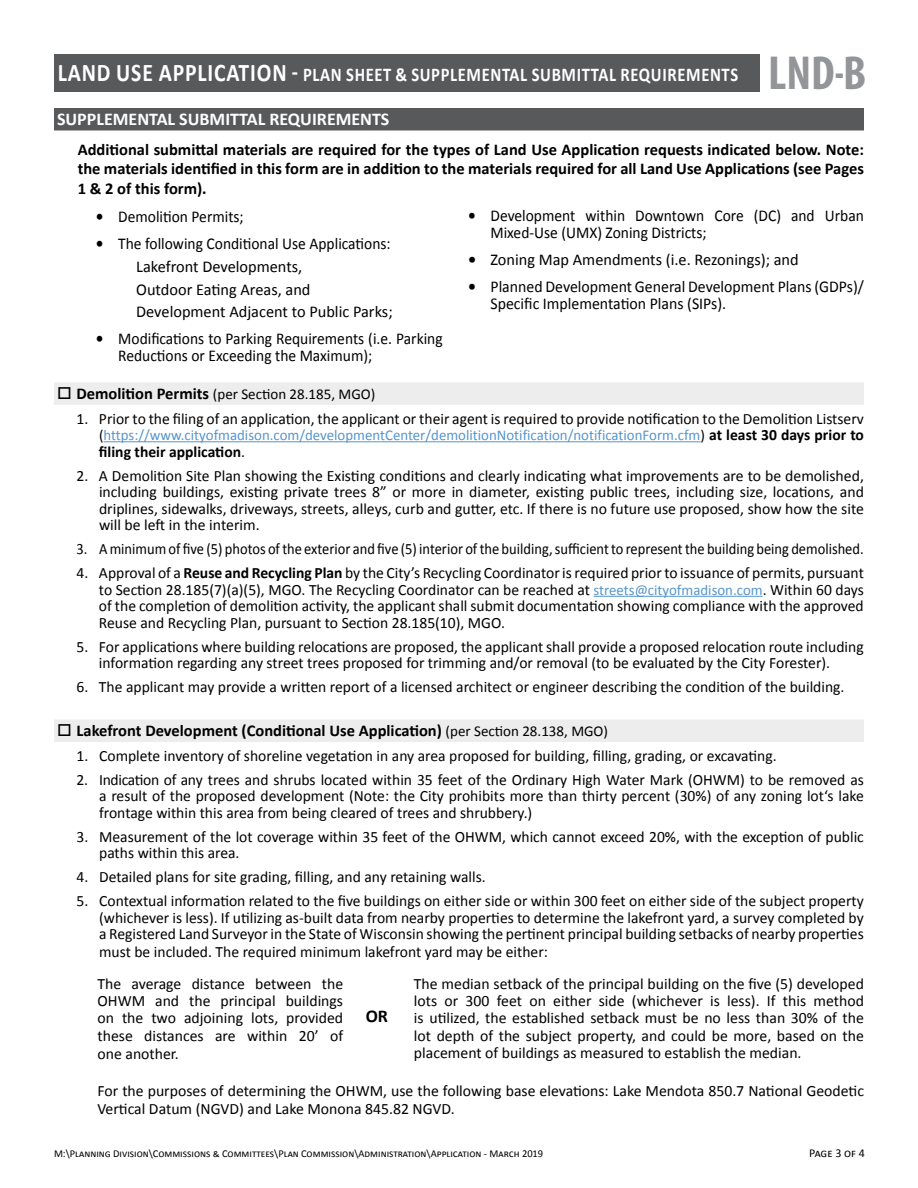
<style>
.page{position:relative;width:918px;height:1188px;background:#fff}
.page>*{position:absolute;margin:0;border:0;box-sizing:border-box;transform-origin:0 0}
.t1{font:700 condensed 48px "Myriad Pro";color:#939598}
.t2{font:700 25.5px "Calibri";letter-spacing:.04em;color:#fff;scale:.85 1}
.t3{font:700 19.5px "Calibri";letter-spacing:.04em;color:#fff;scale:.85 1}
.t4{font:700 18px "Calibri";color:#fff}
.t5{font:700 18px "Calibri";color:#000}
.t6{font:16.5px/22.5px "Calibri";color:#000;scale:.94 1}
.t7{font:700 16.5px/19.5px "Calibri";color:#000;text-align:justify}
.t8{font:16.5px/17.2px "Calibri";color:#000;scale:.96 1}
.t9{font:16.5px "Calibri";color:#000}
.t10{font:15.75px/16.5px "Calibri";color:#000;text-align:justify}
.t11{font:15.75px "Calibri";color:#000;scale:.92 1}
.t12{font:700 15.75px "Calibri";color:#000}
.t13{font:15px "Calibri";color:#5696cc}
.t14{font:15px "Calibri";color:#000}
.t15{font:12px "Calibri";letter-spacing:-.005em;color:#000}
.t16{font:10.5px "Calibri";color:#000}
.s1{font-size:24px}
.s2{font-size:19.5px}
.s3{font-weight:700}
.s4{font-weight:700;font-size:16.5px}
.s5{color:#000}
.s6{font-weight:700;font-size:15.75px;color:#000}
.s7{font-weight:400}
.s8{font-size:15px;color:#5696cc}
.s9{font-weight:400;font-size:15px}
</style>
<div class="page">
<div style="left:54px;top:54px;width:706px;height:37px;background:#58595b"></div>
<div style="left:54px;top:382px;width:810px;height:23px;background:#ededee"></div>
<hr style="left:104px;top:441px;width:597px;height:1px;background:#5696cc">
<hr style="left:594px;top:596px;width:169px;height:1px;background:#5696cc">
<div style="left:54px;top:720px;width:810px;height:22px;background:#ededee"></div>
<div style="left:54px;top:108px;width:810px;height:22px;background:#58595b"></div>
<h2 class="t2" style="left:58px;top:56px;width:428px">land Use Application <span class="s1">-</span> <span class="s2">plan sheet &amp; supp</span></h2>
<p class="t3" style="left:450px;top:62px;width:339px">lemental su bmittal requirements</p>
<h1 class="t1" style="left:768px;top:43px;width:100px">LND-B</h1>
<p class="t4" style="left:57px;top:107px;width:51px">SUPPLEMENT</p>
<p class="t4" style="left:157px;top:107px;width:54px">AL SUBMITT</p>
<p class="t4" style="left:247px;top:107px;width:92px">AL REQUIREMENT</p>
<p class="t4" style="left:381px;top:107px;width:10px">S</p>
<p class="t7" style="left:78px;top:140px;width:788px">Additional submittal materials are required for the types of Land Use Application requests indicated below. Note: the materials identified in this form are in addition to the materials required for all Land Use Applications (see Pages 1 &amp; 2 of this form).</p>
<p class="t6" style="left:96px;top:206px;width:159px"><span class="s3">•</span> Demolition Permits;</p>
<p class="t6" style="left:136px;top:233px;width:274px;text-indent:-40px"><span class="s3">•</span> The following Conditional Use Applications:<br>Lakefront Developments,<br>Outdoor Eating Areas, and Development Adjacent to Public Parks;</p>
<p class="t6" style="left:118px;top:330px;width:347px;line-height:17.2px;text-indent:-23px"><span class="s3">•</span> Modifications to Parking Requirements (i.e. Parking<br>Reductions or Exceeding the Maximum);</p>
<p class="t6" style="left:491px;top:207px;width:399px;line-height:17.2px;text-indent:-23px"><span class="s3">•</span> Development within Downtown Core (DC) and Urban<br>Mixed-Use (UMX) Zoning Districts;</p>
<p class="t9" style="left:468px;top:249px;width:332px"><span class="s3">•</span> Zoning Map Amendments (i.e. Rezonings); and</p>
<p class="t8" style="left:490px;top:278px;width:390px;text-indent:-22px"><span class="s3">•</span> Planned Development General Development Plans (GDPs)/<br>Specific Implementation Plans (SIPs).</p>
<p class="t14" style="left:57px;top:384px;width:320px">□ <span class="s4">Demolition Permits</span> (per Section 28.185, MGO)</p>
<p class="t10" style="left:76px;top:410px;width:789px">1. Prior to the filing of an application, the applicant or their agent is required to provide notification to the Demolition Listserv</p>
<p class="t13" style="left:99px;top:426px;width:767px"><span class="s5">(</span>https://www.cityofmadison.com/developmentCenter/demolitionNotification/notificationForm.cfm<span class="s5">)</span> <span class="s6">at least 30 days prior to</span></p>
<p class="t12" style="left:99px;top:441px;width:148px">filing their application<span class="s7">.</span></p>
<p class="t10" style="left:99px;top:467px;width:767px;text-indent:-23px">2. A Demolition Site Plan showing the Existing conditions and clearly indicating what improvements are to be demolished, including buildings, existing private trees 8” or more in diameter, existing public trees, including size, locations, and driplines, sidewalks, driveways, streets, alleys, curb and gutter, etc. If there is no future use proposed, show how the site will be left in the interim.</p>
<p class="t11" style="left:76px;top:539px;width:857px">3. A minimum of five (5) photos of the exterior and five (5) interior of the building, sufficient to represent the building being demolished.</p>
<p class="t10" style="left:99px;top:565px;width:766px;text-indent:-22px">4. Approval of a <span class="s3">Reuse and Recycling Plan</span> by the City’s Recycling Coordinator is required prior to issuance of permits, pursuant to Section 28.185(7)(a)(5), MGO. The Recycling Coordinator can be reached at <span class="s8">streets@cityofmadison.com</span>. Within 60 days of the completion of demolition activity, the applicant shall submit documentation showing compliance with the approved Reuse and Recycling Plan, pursuant to Section 28.185(10), MGO.</p>
<p class="t10" style="left:99px;top:638px;width:766px;text-indent:-22px">5. For applications where building relocations are proposed, the applicant shall provide a proposed relocation route including information regarding any street trees proposed for trimming and/or removal (to be evaluated by the City Forester).</p>
<p class="t10" style="left:76px;top:679px;width:770px">6. The applicant may provide a written report of a licensed architect or engineer describing the condition of the building.</p>
<p class="t7" style="left:57px;top:721px;width:552px">□ Lakefront Development (Conditional Use Application) <span class="s9">(per Section 28.138, MGO)</span></p>
<p class="t10" style="left:77px;top:747px;width:702px">1. Complete inventory of shoreline vegetation in any area proposed for building, filling, grading, or excavating.</p>
<p class="t10" style="left:99px;top:771px;width:766px;text-indent:-22px">2. Indication of any trees and shrubs located within 35 feet of the Ordinary High Water Mark (OHWM) to be removed as a result of the proposed development (Note: the City prohibits more than thirty percent (30%) of any zoning lot‘s lake frontage within this area from being cleared of trees and shrubbery.)</p>
<p class="t10" style="left:99px;top:828px;width:766px;text-indent:-22px">3. Measurement of the lot coverage within 35 feet of the OHWM, which cannot exceed 20%, with the exception of public paths within this area.</p>
<p class="t10" style="left:77px;top:869px;width:411px">4. Detailed plans for site grading, filling, and any retaining walls.</p>
<p class="t10" style="left:99px;top:893px;width:766px;text-indent:-22px">5. Contextual information related to the five buildings on either side or within 300 feet on either side of the subject property (whichever is less). If utilizing as-built data from nearby properties to determine the lakefront yard, a survey completed by a Registered Land Surveyor in the State of Wisconsin showing the pertinent principal building setbacks of nearby properties must be included. The required minimum lakefront yard may be either:</p>
<p class="t10" style="left:98px;top:975px;width:247px;line-height:17.4px">The average distance between the OHWM and the principal buildings on the two adjoining lots, provided these distances are within 20’ of one another.</p>
<p class="t10" style="left:414px;top:975px;width:452px;line-height:17.2px">The median setback of the principal building on the five (5) developed lots or 300 feet on either side (whichever is less). If this method is utilized, the established setback must be no less than 30% of the lot depth of the subject property, and could be more, based on the placement of buildings as measured to establish the median.</p>
<p class="t10" style="left:98px;top:1082px;width:768px;line-height:18px">For the purposes of determining the OHWM, use the following base elevations: Lake Mendota 850.7 National Geodetic<br>Vertical Datum (NGVD) and Lake Monona 845.82 NGVD.</p>
<p class="t5" style="left:366px;top:1004px;width:24px">OR</p>
<p class="t16" style="left:54px;top:1147px;width:491px">M:\Planning Division\Commissions &amp; Committees\Plan Commission\Administration\Application - March 2019</p>
<p class="t15" style="left:809px;top:1146px;width:57px">Page 3 of 4</p>
</div>
